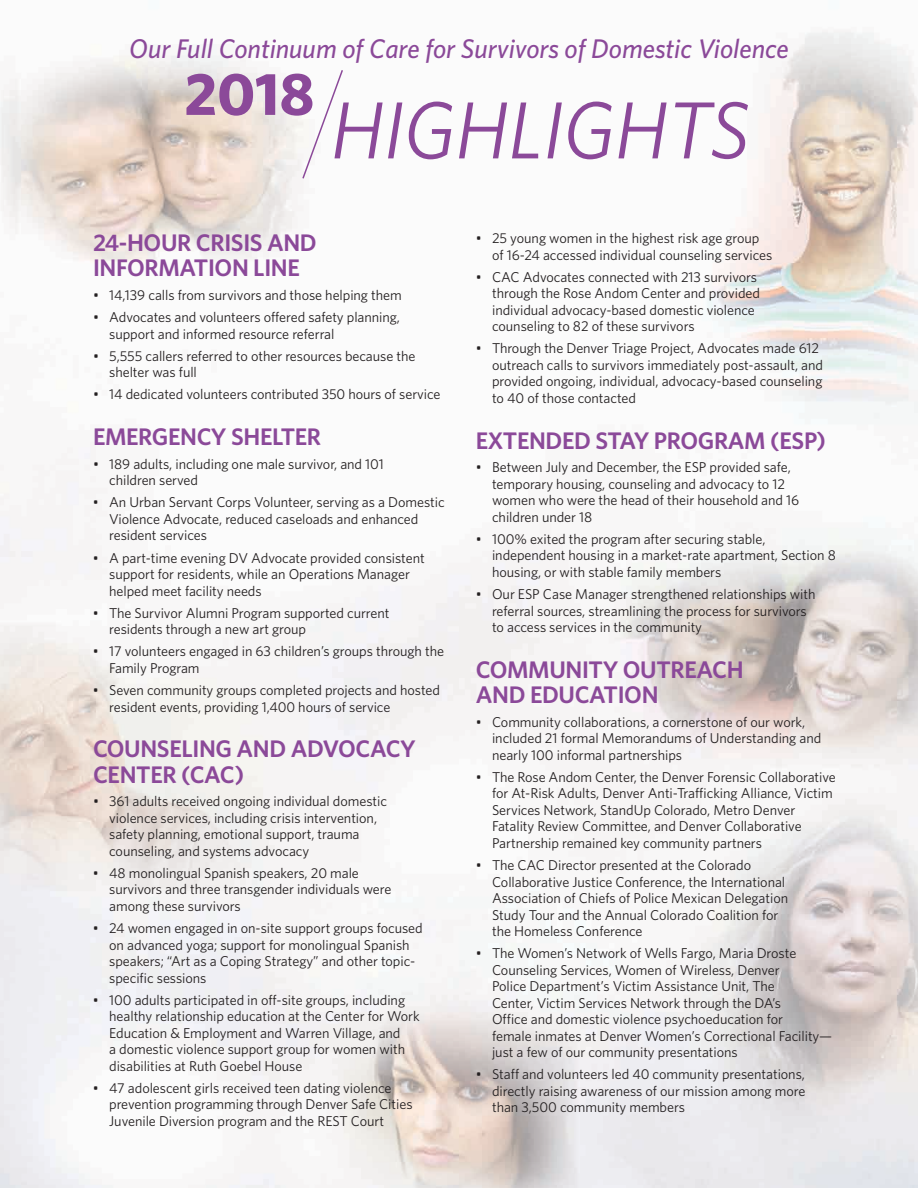
<style>
.page{position:relative;width:918px;height:1188px;background:#fff}
.page>*{position:absolute;margin:0;border:0;box-sizing:border-box;transform-origin:0 0}
.t1{font:italic 81px "Whitney";letter-spacing:-.005em;color:#8b4999}
.t2{font:700 60px "Whitney";color:#8b4999}
.t3{font:italic 500 27px "Whitney";color:#8b4999}
.t4{font:600 24px/25.5px "Whitney";letter-spacing:-.015em;color:#8b4999}
.t5{font:14.25px/16.5px "Whitney";letter-spacing:-.005em;color:#231f20}
</style>
<div class="page">
<img style="left:0;top:30px;width:918px;height:1158px">
<svg style="left:301px;top:68px;width:43px;height:112px"></svg>
<h3 class="t3" style="left:129px;top:33px;width:661px">Our Full Continuum of Care for Survivors of Domestic Violence</h3>
<h2 class="t2" style="left:184px;top:58px;width:132px">2018</h2>
<h1 class="t1" style="left:331px;top:83px;width:421px">HIGHLIGHTS</h1>
<h3 class="t4" style="left:93px;top:229px;width:225px">24-HOUR CRISIS AND<br>INFORMATION LINE</h3>
<p class="t5" style="left:93px;top:286px;width:310px">• 14,139 calls from survivors and those helping them</p>
<p class="t5" style="left:109px;top:309px;width:292px;text-indent:-16px">• Advocates and volunteers offered safety planning, support and informed resource referral</p>
<p class="t5" style="left:109px;top:347px;width:308px;text-indent:-16px">• 5,555 callers referred to other resources because the shelter was full</p>
<p class="t5" style="left:93px;top:386px;width:349px">• 14 dedicated volunteers contributed 350 hours of service</p>
<h3 class="t4" style="left:93px;top:423px;width:230px">EMERGENCY SHELTER</h3>
<p class="t5" style="left:109px;top:455px;width:276px;text-indent:-16px">• 189 adults, including one male survivor, and 101 children served</p>
<p class="t5" style="left:109px;top:494px;width:337px;text-indent:-16px">• An Urban Servant Corps Volunteer, serving as a Domestic<br>Violence Advocate, reduced caseloads and enhanced resident services</p>
<p class="t5" style="left:109px;top:549px;width:317px;text-indent:-16px">• A part-time evening DV Advocate provided consistent support for residents, while an Operations Manager helped meet facility needs</p>
<p class="t5" style="left:109px;top:604px;width:282px;text-indent:-16px">• The Survivor Alumni Program supported current residents through a new art group</p>
<p class="t5" style="left:109px;top:643px;width:336px;text-indent:-16px">• 17 volunteers engaged in 63 children’s groups through the<br>Family Program</p>
<p class="t5" style="left:109px;top:682px;width:332px;text-indent:-16px">• Seven community groups completed projects and hosted resident events, providing 1,400 hours of service</p>
<h3 class="t4" style="left:93px;top:735px;width:324px">COUNSELING AND ADVOCACY<br>CENTER (CAC)</h3>
<p class="t5" style="left:109px;top:793px;width:279px;text-indent:-16px">• 361 adults received ongoing individual domestic violence services, including crisis intervention, safety planning, emotional support, trauma counseling, and systems advocacy</p>
<p class="t5" style="left:109px;top:864px;width:284px;text-indent:-16px">• 48 monolingual Spanish speakers, 20 male survivors and three transgender individuals were among these survivors</p>
<p class="t5" style="left:109px;top:920px;width:315px;text-indent:-16px">• 24 women engaged in on-site support groups focused on advanced yoga; support for monolingual Spanish speakers; “Art as a Coping Strategy” and other topic&shy;specific sessions</p>
<p class="t5" style="left:109px;top:991px;width:312px;text-indent:-16px">• 100 adults participated in off-site groups, including healthy relationship education at the Center for Work Education &amp; Employment and Warren Village, and<br>a domestic violence support group for women with disabilities at Ruth Goebel House</p>
<p class="t5" style="left:109px;top:1079px;width:305px;text-indent:-16px">• 47 adolescent girls received teen dating violence prevention programming through Denver Safe Cities<br>Juvenile Diversion program and the REST Court</p>
<p class="t5" style="left:492px;top:230px;width:282px;text-indent:-16px">• 25 young women in the highest risk age group of 16-24 accessed individual counseling services</p>
<p class="t5" style="left:492px;top:268px;width:269px;text-indent:-16px">• CAC Advocates connected with 213 survivors through the Rose Andom Center and provided individual advocacy-based domestic violence counseling to 82 of these survivors</p>
<p class="t5" style="left:492px;top:340px;width:333px;text-indent:-16px">• Through the Denver Triage Project, Advocates made 612 outreach calls to survivors immediately post-assault, and provided ongoing, individual, advocacy-based counseling to 40 of those contacted</p>
<h3 class="t4" style="left:476px;top:427px;width:352px">EXTENDED STAY PROGRAM (ESP)</h3>
<p class="t5" style="left:492px;top:459px;width:309px;text-indent:-16px">• Between July and December, the ESP provided safe, temporary housing, counseling and advocacy to 12 women who were the head of their household and 16 children under 18</p>
<p class="t5" style="left:492px;top:530px;width:345px;text-indent:-16px">• 100% exited the program after securing stable, independent housing in a market-rate apartment, Section 8 housing, or with stable family members</p>
<p class="t5" style="left:492px;top:586px;width:325px;text-indent:-16px">• Our ESP Case Manager strengthened relationships with referral sources, streamlining the process for survivors to access services in the community</p>
<h3 class="t4" style="left:476px;top:656px;width:269px">COMMUNITY OUTREACH<br>AND EDUCATION</h3>
<p class="t5" style="left:492px;top:713px;width:331px;text-indent:-16px">• Community collaborations, a cornerstone of our work, included 21 formal Memorandums of Understanding and nearly 100 informal partnerships</p>
<p class="t5" style="left:492px;top:768px;width:345px;text-indent:-16px">• The Rose Andom Center, the Denver Forensic Collaborative for At-Risk Adults, Denver Anti-Trafficking Alliance, Victim Services Network, StandUp Colorado, Metro Denver Fatality Review Committee, and Denver Collaborative Partnership remained key community partners</p>
<p class="t5" style="left:492px;top:857px;width:298px;text-indent:-16px">• The CAC Director presented at the Colorado Collaborative Justice Conference, the International Association of Chiefs of Police Mexican Delegation Study Tour and the Annual Colorado Coalition for the Homeless Conference</p>
<p class="t5" style="left:492px;top:945px;width:342px;text-indent:-16px">• The Women’s Network of Wells Fargo, Maria Droste Counseling Services, Women of Wireless, Denver<br>Police Department’s Victim Assistance Unit, The<br>Center, Victim Services Network through the DA’s<br>Office and domestic violence psychoeducation for<br>female inmates at Denver Women’s Correctional Facility— just a few of our community presentations</p>
<p class="t5" style="left:492px;top:1066px;width:315px;text-align:justify;text-indent:-16px">• Staff and volunteers led 40 community presentations, directly raising awareness of our mission among more than 3,500 community members</p>
</div>
